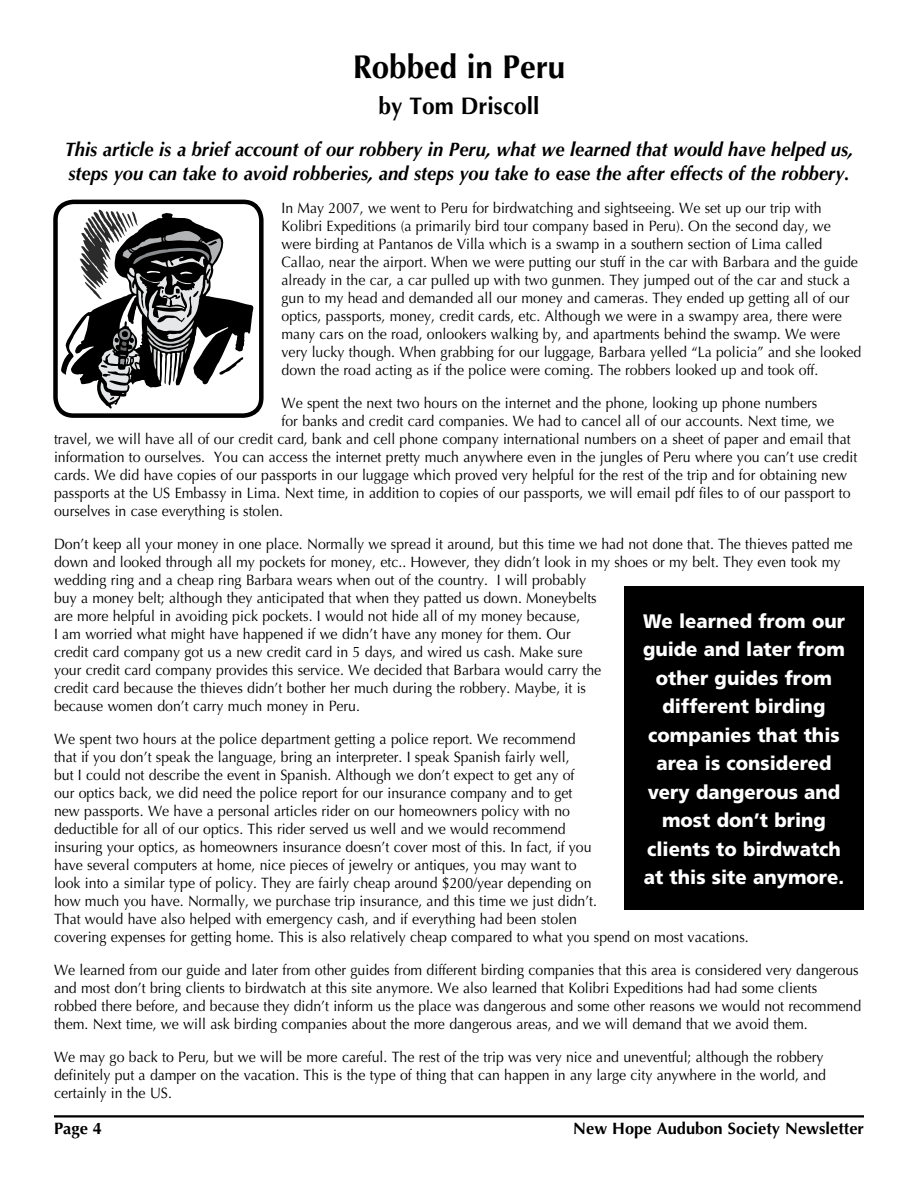
<style>
.page{position:relative;width:918px;height:1188px;background:#fff}
.page>*{position:absolute;margin:0;border:0;box-sizing:border-box;transform-origin:0 0}
.t1{font:700 33px "Optima";color:#000;scale:.95 1}
.t2{font:700 24px "Optima";color:#000;scale:.95 1}
.t3{font:900 19.5px/28.5px "Frutiger";color:#fff;text-align:center;scale:.95 1}
.t4{font:italic 700 19.5px/24px "Optima";color:#000;scale:.94 1}
.t5{font:700 16.5px "Optima";color:#000}
.t6{font:15px/18px "Optima";color:#000;scale:.94 1}
</style>
<div class="page">
<hr style="left:54px;top:1115px;width:810px;height:3px;background:#000">
<svg style="left:61px;top:210px;width:194px;height:199px"></svg>
<div style="left:53px;top:200px;width:211px;height:218px;border:4px solid #000;border-radius:18px"></div>
<div style="left:624px;top:586px;width:240px;height:324px;background:#000"></div>
<h1 class="t1" style="left:353px;top:48px;width:225px">Robbed in Peru</h1>
<h2 class="t2" style="left:379px;top:92px;width:171px">by Tom Driscoll</h2>
<h3 class="t4" style="left:65px;top:138px;width:840px">This article is a brief account of our robbery in Peru, what we learned that would have helped us, steps you can take to avoid robberies, and steps you take to ease the after effects of the robbery.</h3>
<p class="t6" style="left:282px;top:199px;width:618px">In May 2007, we went to Peru for birdwatching and sightseeing. We set up our trip with Kolibri Expeditions (a primarily bird tour company based in Peru). On the second day, we were birding at Pantanos de Villa which is a swamp in a southern section of Lima called Callao, near the airport. When we were putting our stuff in the car with Barbara and the guide already in the car, a car pulled up with two gunmen. They jumped out of the car and stuck a gun to my head and demanded all our money and cameras. They ended up getting all of our optics, passports, money, credit cards, etc. Although we were in a swampy area, there were many cars on the road, onlookers walking by, and apartments behind the swamp. We were very lucky though. When grabbing for our luggage, Barbara yelled “La policia” and she looked down the road acting as if the police were coming. The robbers looked up and took off.</p>
<p class="t6" style="left:282px;top:394px;width:571px">We spent the next two hours on the internet and the phone, looking up phone numbers</p>
<p class="t6" style="left:282px;top:412px;width:589px">for banks and credit card companies. We had to cancel all of our accounts. Next time, we</p>
<p class="t6" style="left:54px;top:430px;width:849px">travel, we will have all of our credit card, bank and cell phone company international numbers on a sheet of paper and email that</p>
<p class="t6" style="left:54px;top:448px;width:856px">information to ourselves. You can access the internet pretty much anywhere even in the jungles of Peru where you can’t use credit</p>
<p class="t6" style="left:54px;top:466px;width:845px">cards. We did have copies of our passports in our luggage which proved very helpful for the rest of the trip and for obtaining new</p>
<p class="t6" style="left:54px;top:484px;width:849px">passports at the US Embassy in Lima. Next time, in addition to copies of our passports, we will email pdf files to of our passport to</p>
<p class="t6" style="left:54px;top:502px;width:245px">ourselves in case everything is stolen.</p>
<p class="t6" style="left:54px;top:535px;width:851px">Don’t keep all your money in one place. Normally we spread it around, but this time we had not done that. The thieves patted me down and looked through all my pockets for money, etc.. However, they didn’t look in my shoes or my belt. They even took my wedding ring and a cheap ring Barbara wears when out of the country. I will probably<br>buy a money belt; although they anticipated that when they patted us down. Moneybelts<br>are more helpful in avoiding pick pockets. I would not hide all of my money because,<br>I am worried what might have happened if we didn’t have any money for them. Our<br>credit card company got us a new credit card in 5 days, and wired us cash. Make sure<br>your credit card company provides this service. We decided that Barbara would carry the<br>credit card because the thieves didn’t bother her much during the robbery. Maybe, it is<br>because women don’t carry much money in Peru.</p>
<p class="t6" style="left:54px;top:730px;width:741px">We spent two hours at the police department getting a police report. We recommend<br>that if you don’t speak the language, bring an interpreter. I speak Spanish fairly well,<br>but I could not describe the event in Spanish. Although we don’t expect to get any of<br>our optics back, we did need the police report for our insurance company and to get<br>new passports. We have a personal articles rider on our homeowners policy with no<br>deductible for all of our optics. This rider served us well and we would recommend<br>insuring your optics, as homeowners insurance doesn’t cover most of this. In fact, if you<br>have several computers at home, nice pieces of jewelry or antiques, you may want to<br>look into a similar type of policy. They are fairly cheap around $200/year depending on<br>how much you have. Normally, we purchase trip insurance, and this time we just didn’t.<br>That would have also helped with emergency cash, and if everything had been stolen<br>covering expenses for getting home. This is also relatively cheap compared to what you spend on most vacations.</p>
<p class="t6" style="left:54px;top:961px;width:860px">We learned from our guide and later from other guides from different birding companies that this area is considered very dangerous and most don’t bring clients to birdwatch at this site anymore. We also learned that Kolibri Expeditions had had some clients robbed there before, and because they didn’t inform us the place was dangerous and some other reasons we would not recommend them. Next time, we will ask birding companies about the more dangerous areas, and we will demand that we avoid them.</p>
<p class="t6" style="left:54px;top:1048px;width:823px">We may go back to Peru, but we will be more careful. The rest of the trip was very nice and uneventful; although the robbery definitely put a damper on the vacation. This is the type of thing that can happen in any large city anywhere in the world, and certainly in the US.</p>
<p class="t5" style="left:54px;top:1119px;width:50px">Page 4</p>
<p class="t5" style="left:573px;top:1119px;width:292px">New Hope Audubon Society Newsletter</p>
<h3 class="t3" style="left:643px;top:606px;width:214px">We learned from our guide and later from other guides from different birding companies that this area is considered very dangerous and most don’t bring clients to birdwatch at this site anymore.</h3>
</div>
